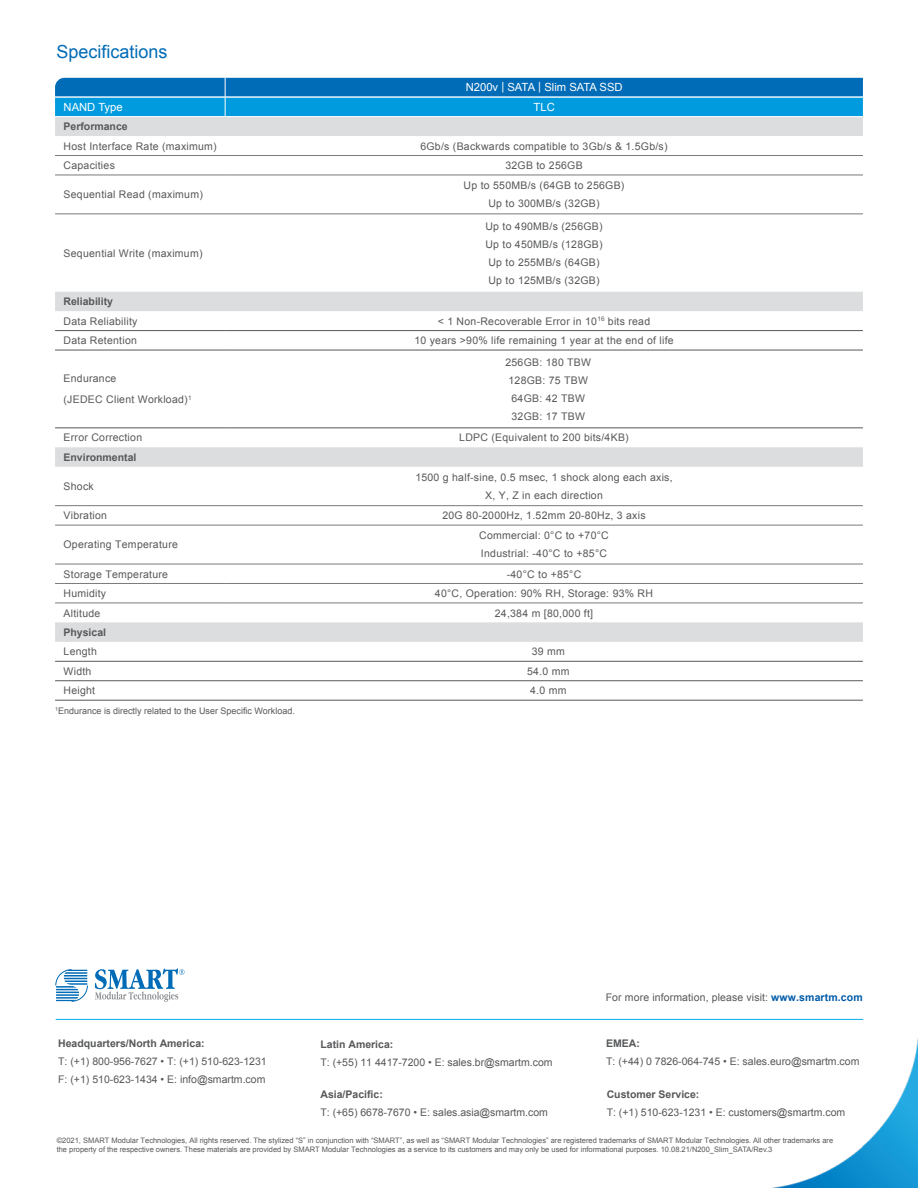
<style>
.page{position:relative;width:918px;height:1188px;background:#fff}
.page>*{position:absolute;margin:0;border:0;box-sizing:border-box;transform-origin:0 0}
.SubHeadline{font:18px "Arial";color:#006bb6}
.t1{font:11.25px "Arial";color:#fff}
.Table_Text{font:10.5px "Arial";letter-spacing:.025em;color:#57585a}
.Table_Text-2{font:10.5px/18px "Arial";color:#57585a}
.t2{font:700 10.5px "Arial";color:#57585a}
.Note{font:9px "Arial";color:#57585a}
.t3{font:7.5px/9px "Arial";color:#57585a}
.s1{font-weight:700;color:#015ba9}
</style>
<div class="page">
<img style="left:736px;top:1018px;width:182px;height:170px">
<svg style="left:55px;top:969px;width:33px;height:33px"></svg>
<svg style="left:95px;top:968px;width:90px;height:34px"></svg>
<hr style="left:56px;top:1019px;width:807px;height:1px;background:#00aeef">
<svg style="left:55px;top:117px;width:808px;height:525px"></svg>
<hr style="left:55px;top:155px;width:170px;height:1px;background:#787a7d">
<hr style="left:225px;top:155px;width:638px;height:1px;background:#787a7d">
<hr style="left:55px;top:175px;width:170px;height:1px;background:#787a7d">
<hr style="left:225px;top:175px;width:638px;height:1px;background:#787a7d">
<hr style="left:55px;top:214px;width:170px;height:1px;background:#787a7d">
<hr style="left:225px;top:214px;width:638px;height:1px;background:#787a7d">
<hr style="left:55px;top:505px;width:170px;height:1px;background:#787a7d">
<hr style="left:225px;top:505px;width:638px;height:1px;background:#787a7d">
<hr style="left:55px;top:525px;width:170px;height:1px;background:#787a7d">
<hr style="left:225px;top:525px;width:638px;height:1px;background:#787a7d">
<hr style="left:55px;top:564px;width:170px;height:1px;background:#787a7d">
<hr style="left:225px;top:564px;width:638px;height:1px;background:#787a7d">
<hr style="left:55px;top:583px;width:170px;height:1px;background:#787a7d">
<hr style="left:225px;top:583px;width:638px;height:1px;background:#787a7d">
<hr style="left:55px;top:603px;width:170px;height:1px;background:#787a7d">
<hr style="left:225px;top:603px;width:638px;height:1px;background:#787a7d">
<hr style="left:55px;top:700px;width:170px;height:1px;background:#57585a">
<hr style="left:225px;top:700px;width:638px;height:1px;background:#57585a">
<hr style="left:55px;top:428px;width:170px;height:1px;background:#57585a">
<hr style="left:225px;top:428px;width:638px;height:1px;background:#57585a">
<hr style="left:55px;top:680px;width:170px;height:1px;background:#57585a">
<hr style="left:225px;top:680px;width:638px;height:1px;background:#57585a">
<hr style="left:55px;top:330px;width:170px;height:1px;background:#57585a">
<hr style="left:225px;top:330px;width:638px;height:1px;background:#57585a">
<hr style="left:55px;top:350px;width:170px;height:1px;background:#57585a">
<hr style="left:225px;top:350px;width:638px;height:1px;background:#57585a">
<hr style="left:55px;top:661px;width:170px;height:1px;background:#57585a">
<hr style="left:225px;top:661px;width:638px;height:1px;background:#57585a">
<svg style="left:55px;top:78px;width:808px;height:38px;background:#0485ca"></svg>
<hr style="left:55px;top:97px;width:170px;height:1px;background:#fff">
<hr style="left:225px;top:97px;width:638px;height:1px;background:#fff">
<p class="SubHeadline" style="left:57px;top:39px;width:113px">Specifications</p>
<p class="t1" style="left:466px;top:80px;width:158px">N200v | SATA | Slim SATA SSD</p>
<p class="t1" style="left:64px;top:100px;width:61px">NAND Type</p>
<p class="t1" style="left:534px;top:100px;width:23px">TLC</p>
<p class="t2" style="left:64px;top:120px;width:66px">Performance</p>
<p class="Table_Text" style="left:64px;top:139px;width:155px">Host Interface Rate (maximum)</p>
<p class="Table_Text" style="left:420px;top:139px;width:249px">6Gb/s (Backwards compatible to 3Gb/s &amp; 1.5Gb/s)</p>
<p class="Table_Text" style="left:64px;top:159px;width:53px">Capacities</p>
<p class="Table_Text" style="left:505px;top:159px;width:79px">32GB to 256GB</p>
<p class="Table_Text" style="left:64px;top:188px;width:141px">Sequential Read (maximum)</p>
<p class="Table_Text" style="left:464px;top:179px;width:162px">Up to 550MB/s (64GB to 256GB)</p>
<p class="Table_Text" style="left:488px;top:197px;width:113px">Up to 300MB/s (32GB)</p>
<p class="Table_Text" style="left:64px;top:246px;width:140px">Sequential Write (maximum)</p>
<p class="Table_Text" style="left:485px;top:219px;width:119px">Up to 490MB/s (256GB)</p>
<p class="Table_Text" style="left:485px;top:237px;width:119px">Up to 450MB/s (128GB)</p>
<p class="Table_Text" style="left:488px;top:255px;width:113px">Up to 255MB/s (64GB)</p>
<p class="Table_Text" style="left:488px;top:273px;width:113px">Up to 125MB/s (32GB)</p>
<p class="t2" style="left:64px;top:295px;width:51px">Reliability</p>
<p class="Table_Text" style="left:64px;top:314px;width:75px">Data Reliability</p>
<p class="Table_Text" style="left:438px;top:314px;width:214px">&lt; 1 Non-Recoverable Error in 10<sup>16</sup> bits read</p>
<p class="Table_Text" style="left:64px;top:334px;width:75px">Data Retention</p>
<p class="Table_Text" style="left:414px;top:334px;width:261px">10 years &gt;90% life remaining 1 year at the end of life</p>
<p class="Table_Text" style="left:64px;top:372px;width:54px">Endurance</p>
<p class="Table_Text" style="left:64px;top:393px;width:129px">(JEDEC Client Workload)<sup>1</sup></p>
<p class="Table_Text" style="left:505px;top:355px;width:87px">256GB: 180 TBW</p>
<p class="Table_Text" style="left:508px;top:373px;width:81px">128GB: 75 TBW</p>
<p class="Table_Text" style="left:512px;top:391px;width:75px">64GB: 42 TBW</p>
<p class="Table_Text" style="left:512px;top:409px;width:75px">32GB: 17 TBW</p>
<p class="Table_Text" style="left:64px;top:431px;width:80px">Error Correction</p>
<p class="Table_Text" style="left:459px;top:431px;width:171px">LDPC (Equivalent to 200 bits/4KB)</p>
<p class="t2" style="left:64px;top:450px;width:74px">Environmental</p>
<p class="Table_Text" style="left:64px;top:479px;width:32px">Shock</p>
<p class="Table_Text" style="left:415px;top:470px;width:259px">1500 g half-sine, 0.5 msec, 1 shock along each axis,</p>
<p class="Table_Text" style="left:485px;top:488px;width:119px">X, Y, Z in each direction</p>
<p class="Table_Text" style="left:64px;top:509px;width:45px">Vibration</p>
<p class="Table_Text" style="left:442px;top:509px;width:205px">20G 80-2000Hz, 1.52mm 20-80Hz, 3 axis</p>
<p class="Table_Text" style="left:64px;top:538px;width:116px">Operating Temperature</p>
<p class="Table_Text" style="left:479px;top:529px;width:131px">Commercial: 0°C to +70°C</p>
<p class="Table_Text" style="left:481px;top:547px;width:128px">Industrial: -40°C to +85°C</p>
<p class="Table_Text" style="left:64px;top:567px;width:106px">Storage Temperature</p>
<p class="Table_Text" style="left:507px;top:567px;width:76px">-40°C to +85°C</p>
<p class="Table_Text" style="left:64px;top:586px;width:44px">Humidity</p>
<p class="Table_Text" style="left:435px;top:586px;width:220px">40°C, Operation: 90% RH, Storage: 93% RH</p>
<p class="Table_Text" style="left:64px;top:606px;width:38px">Altitude</p>
<p class="Table_Text" style="left:495px;top:606px;width:100px">24,384 m [80,000 ft]</p>
<p class="t2" style="left:64px;top:625px;width:44px">Physical</p>
<p class="Table_Text" style="left:64px;top:645px;width:35px">Length</p>
<p class="Table_Text" style="left:532px;top:645px;width:35px">39 mm</p>
<p class="Table_Text" style="left:64px;top:664px;width:29px">Width</p>
<p class="Table_Text" style="left:527px;top:664px;width:44px">54.0 mm</p>
<p class="Table_Text" style="left:64px;top:684px;width:33px">Height</p>
<p class="Table_Text" style="left:530px;top:684px;width:38px">4.0 mm</p>
<p class="Note" style="left:55px;top:705px;width:241px"><sup>1</sup>Endurance is directly related to the User Specific Workload.</p>
<p class="t2" style="left:58px;top:1037px;width:148px">Headquarters/North America:</p>
<p class="Table_Text-2" style="left:58px;top:1053px;width:210px">T: (+1) 800-956-7627 • T: (+1) 510-623-1231<br>F: (+1) 510-623-1434 • E: info@smartm.com</p>
<p class="t2" style="left:320px;top:1038px;width:74px">Latin America:</p>
<p class="Table_Text-2" style="left:320px;top:1054px;width:234px">T: (+55) 11 4417-7200 • E: sales.br@smartm.com</p>
<p class="Table_Text" style="left:606px;top:990px;width:259px">For more information, please visit: <span class="s1">www.smartm.com</span></p>
<p class="t2" style="left:606px;top:1037px;width:35px">EMEA:</p>
<p class="Table_Text-2" style="left:606px;top:1053px;width:255px">T: (+44) 0 7826-064-745 • E: sales.euro@smartm.com</p>
<p class="t2" style="left:607px;top:1087px;width:94px">Customer Service:</p>
<p class="Table_Text-2" style="left:607px;top:1103px;width:240px">T: (+1) 510-623-1231 • E: customers@smartm.com</p>
<p class="t2" style="left:320px;top:1088px;width:64px">Asia/Pacific:</p>
<p class="Table_Text-2" style="left:320px;top:1104px;width:229px">T: (+65) 6678-7670 • E: sales.asia@smartm.com</p>
<p class="t3" style="left:57px;top:1136px;width:778px">©2021, SMART Modular Technologies, All rights reserved. The stylized “S” in conjunction with “SMART”, as well as “SMART Modular Technologies” are registered trademarks of SMART Modular Technologies. All other trademarks are the property of the respective owners. These materials are provided by SMART Modular Technologies as a service to its customers and may only be used for informational purposes. 10.08.21/N200_Slim_SATA/Rev.3</p>
</div>
